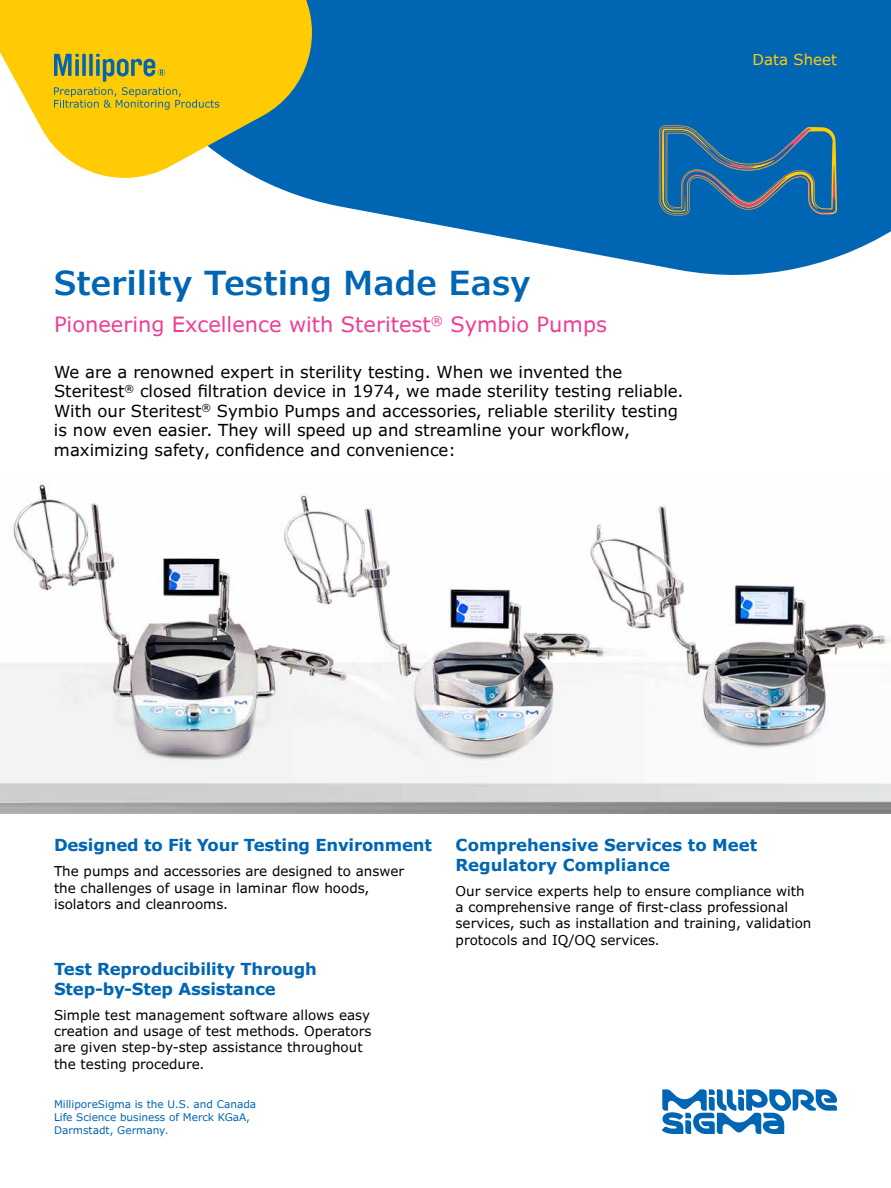
<style>
.page{position:relative;width:891px;height:1188px;background:#fff}
.page>*{position:absolute;margin:0;border:0;box-sizing:border-box;transform-origin:0 0}
.t1{font:600 33px "Verdana Pro";color:#0066b3}
.t2{font:21px "Verdana Pro";color:#ee3d96}
.t3{font:16.5px/19.5px "Verdana Pro";color:#000}
.t4{font:700 16.5px/19.5px "Verdana Pro";letter-spacing:-.01em;color:#0066b3}
.t5{font:15px "Verdana Pro";color:#ffcb05}
.t6{font:13.5px/16.2px "Verdana Pro";color:#000}
.t7{font:10.5px/12.6px "Verdana Pro";color:#0066b3}
</style>
<div class="page">
<svg style="left:286px;top:0;width:605px;height:275px;background:#217abd"></svg>
<svg style="left:659px;top:125px;width:178px;height:90px;background:#266e9f"></svg>
<svg style="left:0;top:0;width:325px;height:191px;fill:#ffcb05"></svg>
<svg style="left:54px;top:54px;width:165px;height:56px;background:#ceb725"></svg>
<img style="left:0;top:482px;width:891px;height:331px">
<svg style="left:662px;top:1089px;width:175px;height:45px"></svg>
<p class="t5" style="left:753px;top:50px;width:86px">Data Sheet</p>
<h1 class="t1" style="left:54px;top:262px;width:478px">Sterility Testing Made Easy</h1>
<h2 class="t2" style="left:54px;top:311px;width:555px">Pioneering Excellence with Steritest<sup>®</sup> Symbio Pumps</h2>
<p class="t3" style="left:54px;top:362px;width:631px">We are a renowned expert in sterility testing. When we invented the Steritest<sup>®</sup> closed filtration device in 1974, we made sterility testing reliable.<br>With our Steritest<sup>®</sup> Symbio Pumps and accessories, reliable sterility testing is now even easier. They will speed up and streamline your workflow, maximizing safety, confidence and convenience:</p>
<p class="t4" style="left:54px;top:836px;width:380px">Designed to Fit Your Testing Environment</p>
<p class="t6" style="left:54px;top:864px;width:352px">The pumps and accessories are designed to answer the challenges of usage in laminar flow hoods, isolators and cleanrooms.</p>
<p class="t4" style="left:54px;top:960px;width:264px">Test Reproducibility Through<br>Step-by-Step Assistance</p>
<p class="t6" style="left:54px;top:1007px;width:319px">Simple test management software allows easy creation and usage of test methods. Operators are given step-by-step assistance throughout the testing procedure.</p>
<p class="t7" style="left:54px;top:1098px;width:204px">MilliporeSigma is the U.S. and Canada<br>Life Science business of Merck KGaA,<br>Darmstadt, Germany.</p>
<p class="t4" style="left:456px;top:836px;width:303px">Comprehensive Services to Meet<br>Regulatory Compliance</p>
<p class="t6" style="left:456px;top:883px;width:357px">Our service experts help to ensure compliance with a comprehensive range of first-class professional services, such as installation and training, validation protocols and IQ/OQ services.</p>
</div>
